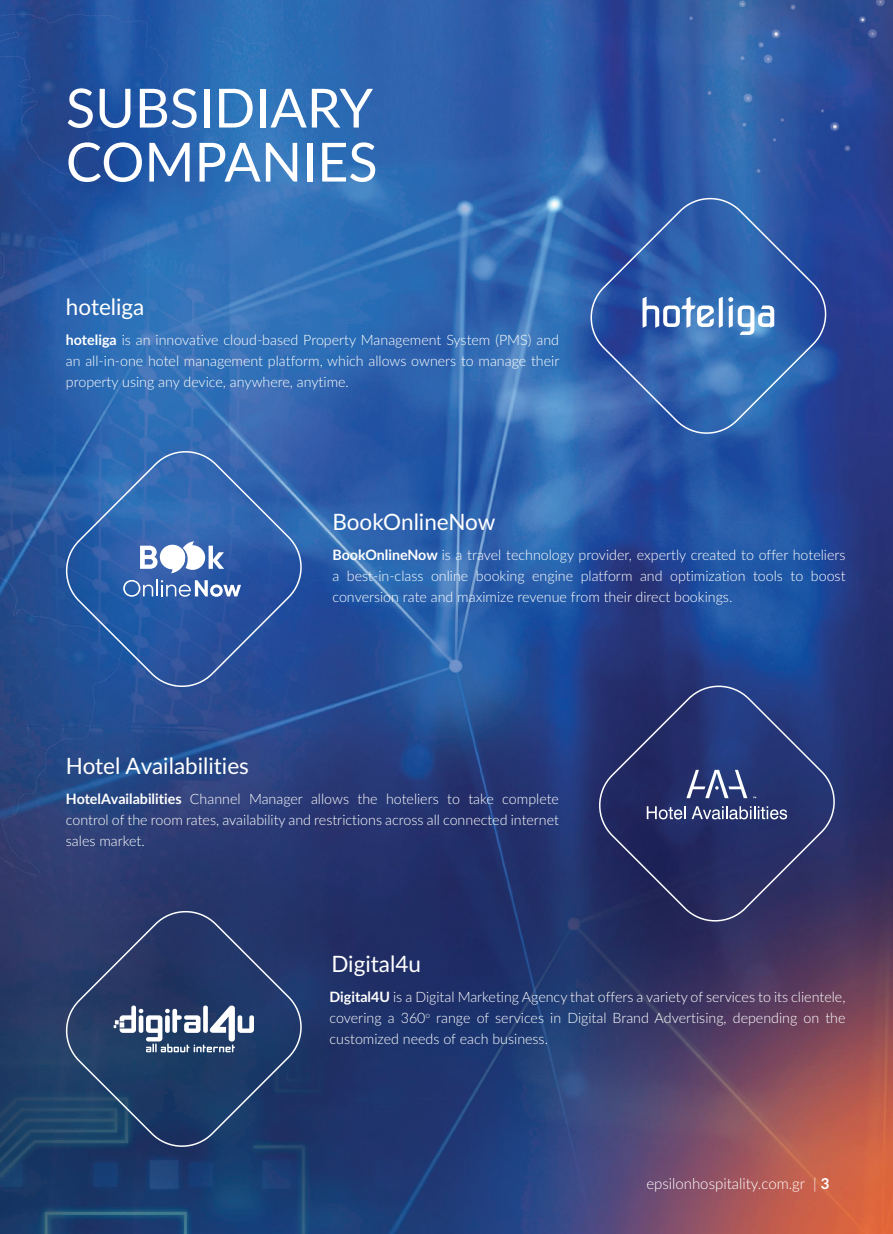
<style>
.page{position:relative;width:893px;height:1234px;background:#fff}
.page>*{position:absolute;margin:0;border:0;box-sizing:border-box;transform-origin:0 0}
.t1{font:54px/54px "Lato";color:#fff}
.t2{font:22.5px "Lato";color:#fff}
.t3{font:300 15px "Lato";color:#fff}
.t4{font:300 14.25px/21px "Lato";color:#fff;text-align:justify}
.s1{font-weight:700}
</style>
<div class="page">
<img style="left:0;top:0;width:893px;height:1233px">
<svg style="left:60px;top:447px;width:247px;height:245px;background:#2e5ea7"></svg>
<svg style="left:585px;top:194px;width:247px;height:245px;background:#305eaa"></svg>
<svg style="left:593px;top:682px;width:247px;height:244px;background:#29326c"></svg>
<svg style="left:60px;top:907px;width:247px;height:245px;background:#253d6a"></svg>
<svg style="left:123px;top:579px;width:118px;height:17px"></svg>
<svg style="left:140px;top:541px;width:84px;height:32px"></svg>
<svg style="left:647px;top:806px;width:39px;height:13px"></svg>
<svg style="left:692px;top:806px;width:95px;height:13px"></svg>
<svg style="left:686px;top:769px;width:61px;height:29px"></svg>
<svg style="left:114px;top:1005px;width:140px;height:47px"></svg>
<svg style="left:642px;top:297px;width:132px;height:38px"></svg>
<h1 class="t1" style="left:66px;top:79px;width:313px">SUBSIDIARY<br>COMPANIES</h1>
<h2 class="t2" style="left:66px;top:290px;width:80px">hoteliga</h2>
<p class="t4" style="left:66px;top:329px;width:495px"><span class="s1">hoteliga</span> is an innovative cloud-based Property Management System (PMS) and an all-in-one hotel management platform, which allows owners to manage their property using any device, anywhere, anytime.</p>
<h2 class="t2" style="left:332px;top:505px;width:165px">BookOnlineNow</h2>
<h2 class="t2" style="left:66px;top:749px;width:185px">Hotel Availabilities</h2>
<p class="t4" style="left:332px;top:543px;width:515px"><span class="s1">BookOnlineNow</span> is a travel technology provider, expertly created to offer hoteliers a best-in-class online booking engine platform and optimization tools to boost conversion rate and maximize revenue from their direct bookings.</p>
<p class="t4" style="left:66px;top:787px;width:495px"><span class="s1">HotelAvailabilities</span> Channel Manager allows the hoteliers to take complete control of the room rates, availability and restrictions across all connected internet sales market.</p>
<h2 class="t2" style="left:331px;top:947px;width:91px">Digital4u</h2>
<p class="t4" style="left:330px;top:985px;width:517px"><span class="s1">Digital4U</span> is a Digital Marketing Agency that offers a variety of services to its clientele, covering a 360<sup>o</sup> range of services in Digital Brand Advertising, depending on the customized needs of each business.</p>
<p class="t3" style="left:646px;top:1173px;width:185px">epsilonhospitality.com.gr | <span class="s1">3</span></p>
</div>
